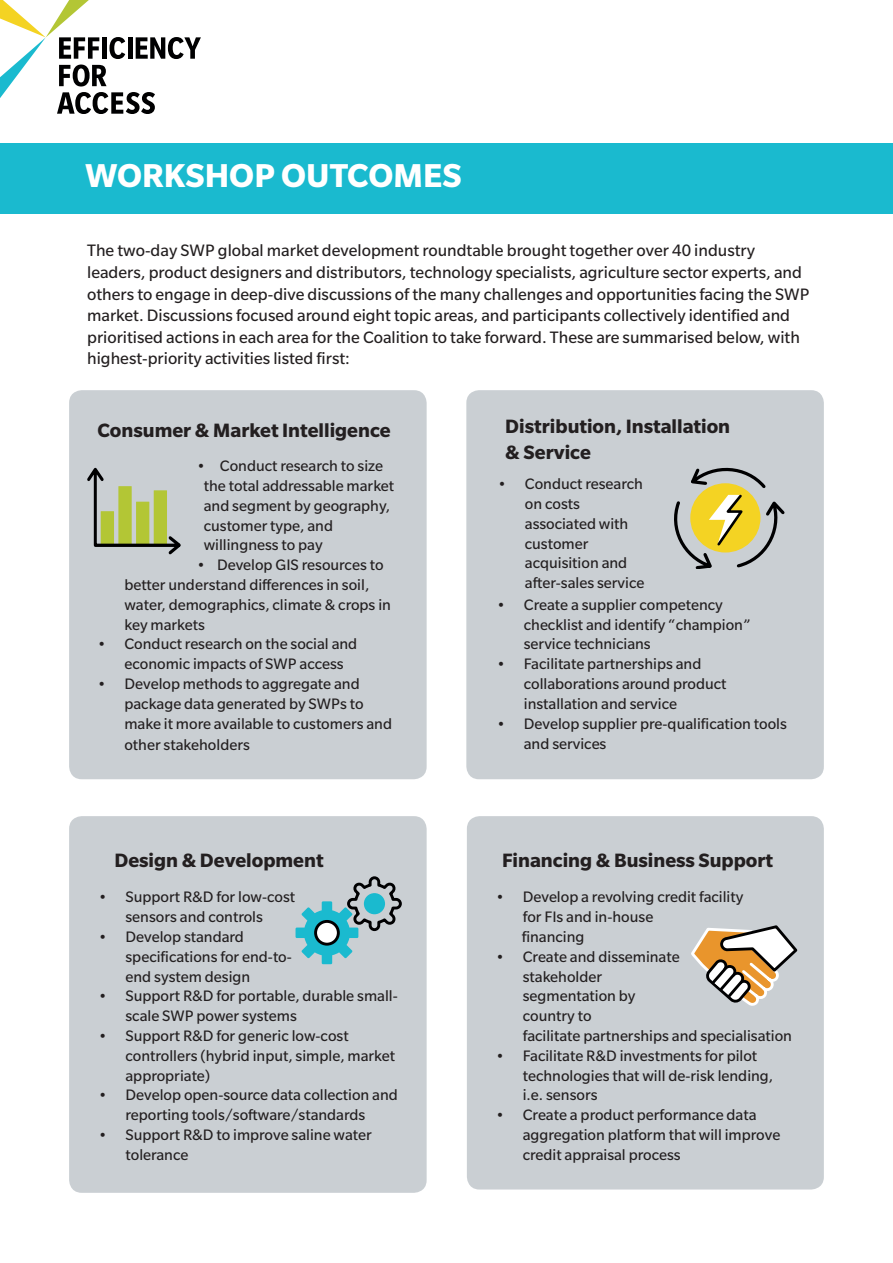
<style>
.page{position:relative;width:893px;height:1263px;background:#fff}
.page>*{position:absolute;margin:0;border:0;box-sizing:border-box;transform-origin:0 0}
.t1{font:700 36px "Slate Std";color:#fff}
.t2{font:700 21px "Slate Std";color:#231f20}
.t3{font:18px/21.6px "Slate Std";color:#231f20}
.t4{font:16.5px/19.8px "Slate Std";color:#231f20}
</style>
<div class="page">
<div style="left:69px;top:390px;width:358px;height:389px;background:#cacfd3;border-radius:13px"></div>
<div style="left:0;top:143px;width:893px;height:70px;background:#1abacf"></div>
<svg style="left:87px;top:468px;width:94px;height:86px"></svg>
<div style="left:466px;top:390px;width:358px;height:389px;background:#cacfd3;border-radius:13px"></div>
<svg style="left:674px;top:468px;width:110px;height:101px"></svg>
<svg style="left:0;top:0;width:201px;height:114px"></svg>
<div style="left:69px;top:816px;width:358px;height:377px;background:#cacfd3;border-radius:13px"></div>
<svg style="left:296px;top:876px;width:106px;height:88px"></svg>
<div style="left:364px;top:893px;width:21px;height:21px;background:#1abacf;border-radius:50%"></div>
<div style="left:467px;top:816px;width:357px;height:373px;background:#cacfd3;border-radius:13px"></div>
<svg style="left:691px;top:925px;width:106px;height:81px"></svg>
<p class="t1" style="left:85px;top:156px;width:378px">WORKSHOP OUTCOMES</p>
<p class="t3" style="left:87px;top:240px;width:724px">The two-day SWP global market development roundtable brought together over 40 industry leaders, product designers and distributors, technology specialists, agriculture sector experts, and others to engage in deep-dive discussions of the many challenges and opportunities facing the SWP market. Discussions focused around eight topic areas, and participants collectively identified and prioritised actions in each area for the Coalition to take forward. These are summarised below, with highest-priority activities listed first:</p>
<p class="t2" style="left:97px;top:419px;width:295px">Consumer &amp; Market Intelligence</p>
<p class="t4" style="left:204px;top:456px;width:192px;text-indent:-7px">• Conduct research to size the total addressable market and segment by geography, customer type, and willingness to pay</p>
<p class="t4" style="left:124px;top:555px;width:268px;text-indent:72px">• Develop GIS resources to better understand differences in soil, water, demographics, climate &amp; crops in key markets</p>
<p class="t4" style="left:124px;top:634px;width:234px;text-indent:-27px">• Conduct research on the social and economic impacts of SWP access</p>
<p class="t4" style="left:124px;top:674px;width:269px;text-indent:-27px">• Develop methods to aggregate and package data generated by SWPs to make it more available to customers and</p>
<p class="t4" style="left:124px;top:735px;width:127px">other stakeholders</p>
<p class="t2" style="left:114px;top:849px;width:211px">Design &amp; Development</p>
<p class="t4" style="left:99px;top:887px;width:198px;text-align:center">• Support R&amp;D for low-cost sensors and controls</p>
<p class="t4" style="left:126px;top:927px;width:168px;text-indent:-27px">• Develop standard specifications for end-to&shy;end system design</p>
<p class="t4" style="left:126px;top:986px;width:274px;text-indent:-27px">• Support R&amp;D for portable, durable small&shy;scale SWP power systems</p>
<p class="t4" style="left:126px;top:1026px;width:271px;text-indent:-27px">• Support R&amp;D for generic low-cost controllers (hybrid input, simple, market appropriate)</p>
<p class="t4" style="left:99px;top:1085px;width:301px;text-align:center">• Develop open-source data collection and reporting tools/software/standards</p>
<p class="t4" style="left:126px;top:1125px;width:248px;text-indent:-27px">• Support R&amp;D to improve saline water tolerance</p>
<p class="t2" style="left:505px;top:415px;width:226px">Distribution, Installation</p>
<p class="t2" style="left:505px;top:440px;width:87px">&amp; Service</p>
<p class="t4" style="left:525px;top:474px;width:121px;text-indent:-27px">• Conduct research on costs associated with customer acquisition and after-sales service</p>
<p class="t4" style="left:524px;top:595px;width:228px;text-indent:-27px">• Create a supplier competency checklist and identify “champion” service technicians</p>
<p class="t4" style="left:524px;top:654px;width:204px;text-indent:-27px">• Facilitate partnerships and collaborations around product installation and service</p>
<p class="t4" style="left:524px;top:713px;width:265px;text-indent:-27px">• Develop supplier pre-qualification tools and services</p>
<p class="t2" style="left:502px;top:849px;width:273px">Financing &amp; Business Support</p>
<p class="t4" style="left:523px;top:887px;width:222px;text-indent:-27px">• Develop a revolving credit facility for FIs and in-house</p>
<p class="t4" style="left:522px;top:927px;width:64px">financing</p>
<p class="t4" style="left:523px;top:946px;width:271px;text-indent:-27px">• Create and disseminate<br>stakeholder<br>segmentation by<br>country to<br>facilitate partnerships and specialisation</p>
<p class="t4" style="left:523px;top:1045px;width:252px;text-indent:-27px">• Facilitate R&amp;D investments for pilot technologies that will de-risk lending, i.e. sensors</p>
<p class="t4" style="left:523px;top:1105px;width:259px;text-indent:-27px">• Create a product performance data aggregation platform that will improve credit appraisal process</p>
</div>
